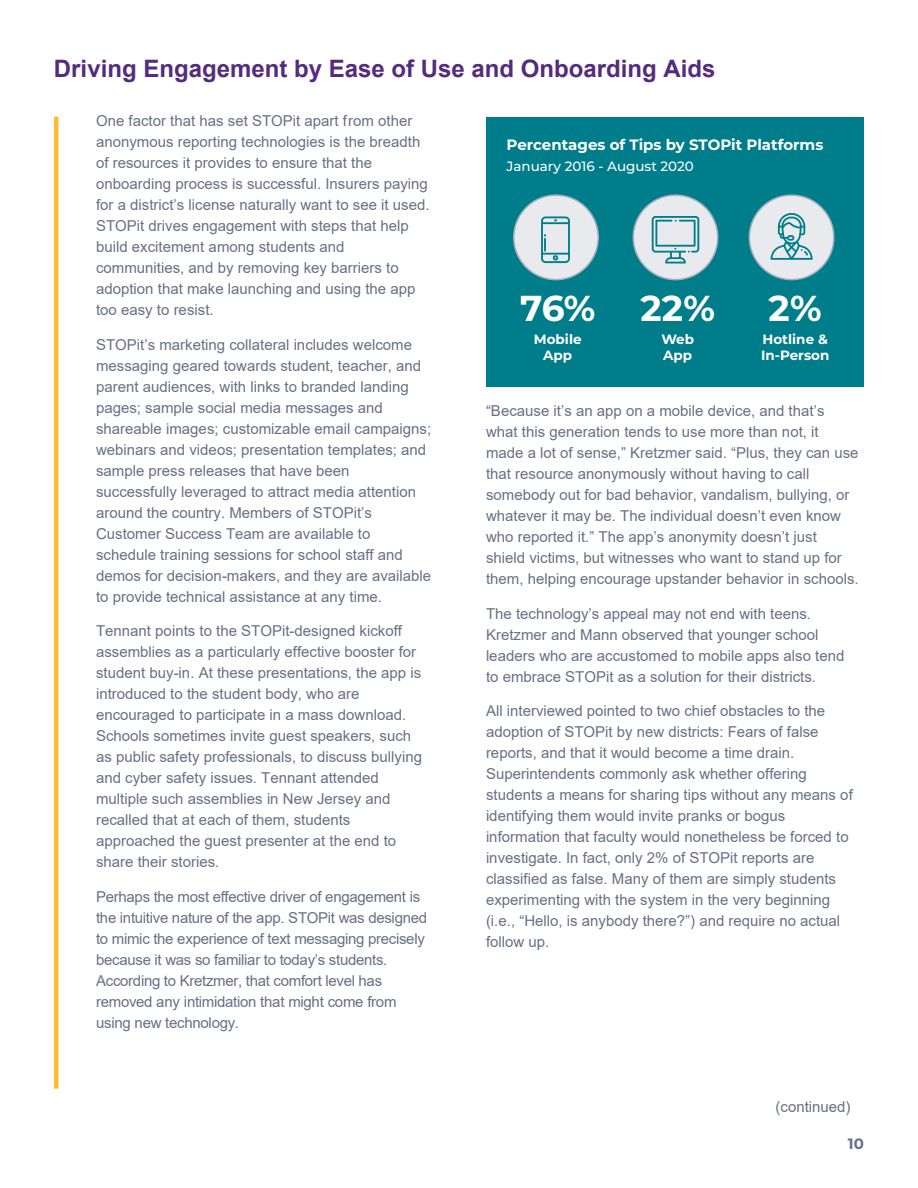
<style>
.page{position:relative;width:918px;height:1188px;background:#fff}
.page>*{position:absolute;margin:0;border:0;box-sizing:border-box;transform-origin:0 0}
.t1{font:700 36px "Montserrat";color:#fff}
.t2{font:700 24px "Arial";color:#542b7d}
.t3{font:15px/21px "Arial";color:#667085}
.t4{font:15px/21px "Arial";letter-spacing:-.02em;color:#667085}
.t5{font:700 15px "Montserrat";color:#fff}
.t6{font:700 15px "Montserrat";color:#667085}
.t7{font:700 13.5px/16.2px "Montserrat";color:#fff}
.t8{font:500 13.5px "Montserrat";color:#fff}
</style>
<div class="page">
<hr style="left:54px;top:117px;width:4px;height:972px;background:#fcbd30">
<div style="left:486px;top:117px;width:378px;height:270px;background:#007d8a"></div>
<div style="left:749px;top:195px;width:85px;height:85px;background:#e8eaed;border-radius:50%"></div>
<div style="left:749px;top:194px;width:86px;height:86px;border:2px solid #a3adbd;border-radius:50%"></div>
<div style="left:633px;top:195px;width:85px;height:85px;background:#e8eaed;border-radius:50%"></div>
<div style="left:633px;top:194px;width:85px;height:86px;border:2px solid #a3adbd;border-radius:50%"></div>
<div style="left:514px;top:195px;width:84px;height:85px;background:#e8eaed;border-radius:50%"></div>
<div style="left:513px;top:194px;width:86px;height:86px;border:2px solid #a3adbd;border-radius:50%"></div>
<svg style="left:541px;top:216px;width:29px;height:47px"></svg>
<svg style="left:652px;top:216px;width:47px;height:48px"></svg>
<svg style="left:771px;top:213px;width:42px;height:47px"></svg>
<p class="t2" style="left:54px;top:52px;width:663px">Driving Engagement by Ease of Use and Onboarding Aids</p>
<p class="t3" style="left:96px;top:110px;width:335px">One factor that has set STOPit apart from other anonymous reporting technologies is the breadth of resources it provides to ensure that the onboarding process is successful. Insurers paying for a district’s license naturally want to see it used.<br>STOPit drives engagement with steps that help build excitement among students and communities, and by removing key barriers to adoption that make launching and using the app too easy to resist.</p>
<p class="t3" style="left:96px;top:334px;width:337px">STOPit’s marketing collateral includes welcome messaging geared towards student, teacher, and parent audiences, with links to branded landing pages; sample social media messages and shareable images; customizable email campaigns; webinars and videos; presentation templates; and sample press releases that have been successfully leveraged to attract media attention around the country. Members of STOPit’s Customer Success Team are available to schedule training sessions for school staff and demos for decision-makers, and they are available to provide technical assistance at any time.</p>
<p class="t3" style="left:96px;top:620px;width:327px">Tennant points to the STOPit-designed kickoff assemblies as a particularly effective booster for student buy-in. At these presentations, the app is introduced to the student body, who are encouraged to participate in a mass download.<br>Schools sometimes invite guest speakers, such as public safety professionals, to discuss bullying and cyber safety issues. Tennant attended multiple such assemblies in New Jersey and recalled that at each of them, students approached the guest presenter at the end to share their stories.</p>
<p class="t4" style="left:96px;top:886px;width:333px">Perhaps the most effective driver of engagement is the intuitive nature of the app. STOPit was designed to mimic the experience of text messaging precisely because it was so familiar to today’s students.<br>According to Kretzmer, that comfort level has removed any intimidation that might come from using new technology.</p>
<p class="t5" style="left:507px;top:134px;width:318px">Percentages of Tips by STOPit Platforms</p>
<p class="t8" style="left:507px;top:157px;width:189px">January 2016 - August 2020</p>
<p class="t1" style="left:520px;top:282px;width:77px">76%</p>
<p class="t7" style="left:534px;top:330px;width:49px;text-align:center">Mobile<br>App</p>
<p class="t1" style="left:641px;top:282px;width:76px">22%</p>
<p class="t7" style="left:661px;top:330px;width:34px">Web<br>App</p>
<p class="t1" style="left:769px;top:282px;width:55px">2%</p>
<p class="t7" style="left:761px;top:330px;width:70px">Hotline &amp;<br>In-Person</p>
<p class="t3" style="left:486px;top:400px;width:374px">“Because it’s an app on a mobile device, and that’s what this generation tends to use more than not, it made a lot of sense,” Kretzmer said. “Plus, they can use that resource anonymously without having to call somebody out for bad behavior, vandalism, bullying, or whatever it may be. The individual doesn’t even know who reported it.” The app’s anonymity doesn’t just shield victims, but witnesses who want to stand up for them, helping encourage upstander behavior in schools.</p>
<p class="t3" style="left:486px;top:603px;width:360px">The technology’s appeal may not end with teens.<br>Kretzmer and Mann observed that younger school leaders who are accustomed to mobile apps also tend to embrace STOPit as a solution for their districts.</p>
<p class="t3" style="left:486px;top:700px;width:368px">All interviewed pointed to two chief obstacles to the adoption of STOPit by new districts: Fears of false reports, and that it would become a time drain.<br>Superintendents commonly ask whether offering students a means for sharing tips without any means of identifying them would invite pranks or bogus information that faculty would nonetheless be forced to investigate. In fact, only 2% of STOPit reports are classified as false. Many of them are simply students experimenting with the system in the very beginning (i.e., “Hello, is anybody there?”) and require no actual follow up.</p>
<p class="t3" style="left:776px;top:1096px;width:77px">(continued)</p>
<p class="t6" style="left:848px;top:1132px;width:18px">10</p>
</div>
